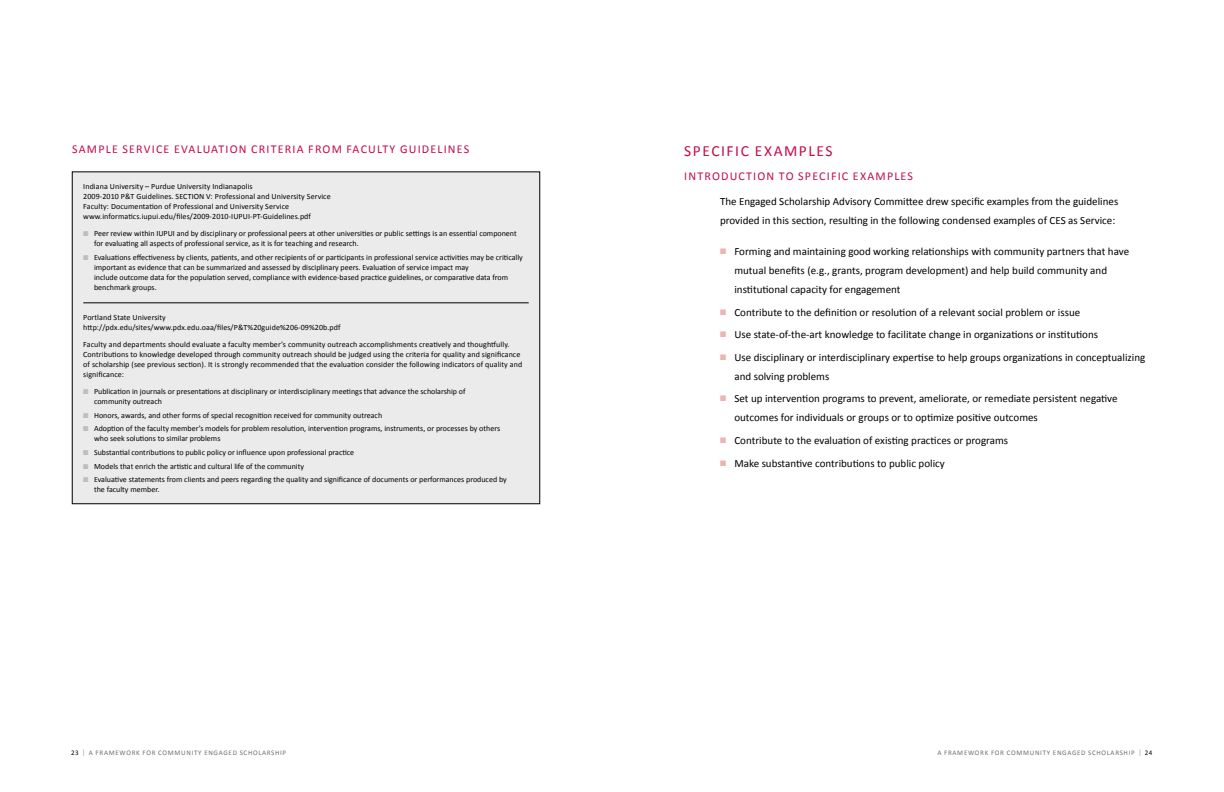
<style>
.page{position:relative;width:1224px;height:792px;background:#fff}
.page>*{position:absolute;margin:0;border:0;box-sizing:border-box;transform-origin:0 0}
.t1{font:15.5px "Calibri";letter-spacing:.1em;color:#c60c46}
.t2{font:12px "Calibri";letter-spacing:.1em;color:#c60c46}
.t3{font:11px/19px "Calibri";color:#000}
.t4{font:8px/10px "Calibri";color:#000}
.t5{font:7px "Calibri";letter-spacing:.1em;color:#6d6e71}
.s1{color:#bcbec0}
.s2{color:#ebb5b2}
.s3{color:#000}
.s4{font-size:10.5px}
</style>
<div class="page">
<div style="left:72px;top:172px;width:468px;height:332px;background:#ebebec"></div>
<hr style="left:83px;top:303px;width:446px;height:1px;background:#000">
<div style="left:72px;top:172px;width:468px;height:332px;border:1px solid #000"></div>
<h2 class="t2" style="left:72px;top:141px;width:399px">Sample Service Evaluation Criteria from Faculty Guidelines</h2>
<p class="t4" style="left:83px;top:181px;width:249px">Indiana University – Purdue University Indianapolis<br>2009-2010 P&amp;T Guidelines. SECTION V: Professional and University Service Faculty: Documentation of Professional and University Service www.informatics.iupui.edu/files/2009-2010-IUPUI-PT-Guidelines.pdf</p>
<p class="t4" style="left:94px;top:228px;width:424px;text-indent:-11px"><span class="s1">■</span> Peer review within IUPUI and by disciplinary or professional peers at other universities or public settings is an essential component for evaluating all aspects of professional service, as it is for teaching and research.</p>
<p class="t4" style="left:94px;top:252px;width:430px;text-indent:-11px"><span class="s1">■</span> Evaluations effectiveness by clients, patients, and other recipients of or participants in professional service activities may be critically important as evidence that can be summarized and assessed by disciplinary peers. Evaluation of service impact may<br>include outcome data for the population served, compliance with evidence-based practice guidelines, or comparative data from benchmark groups.</p>
<p class="t4" style="left:83px;top:312px;width:259px">Portland State University http://pdx.edu/sites/www.pdx.edu.oaa/files/P&amp;T%20guide%206-09%20b.pdf</p>
<p class="t4" style="left:83px;top:339px;width:441px">Faculty and departments should evaluate a faculty member’s community outreach accomplishments creatively and thoughtfully.<br>Contributions to knowledge developed through community outreach should be judged using the criteria for quality and significance of scholarship (see previous section). It is strongly recommended that the evaluation consider the following indicators of quality and significance:</p>
<p class="t4" style="left:94px;top:387px;width:373px;text-indent:-11px"><span class="s1">■</span> Publication in journals or presentations at disciplinary or interdisciplinary meetings that advance the scholarship of community outreach</p>
<p class="t4" style="left:83px;top:410px;width:300px"><span class="s1">■</span> Honors, awards, and other forms of special recognition received for community outreach</p>
<p class="t4" style="left:94px;top:424px;width:408px;text-indent:-11px"><span class="s1">■</span> Adoption of the faculty member’s models for problem resolution, intervention programs, instruments, or processes by others who seek solutions to similar problems</p>
<p class="t4" style="left:83px;top:447px;width:272px"><span class="s1">■</span> Substantial contributions to public policy or influence upon professional practice</p>
<p class="t4" style="left:83px;top:461px;width:222px"><span class="s1">■</span> Models that enrich the artistic and cultural life of the community</p>
<p class="t4" style="left:94px;top:475px;width:414px;text-indent:-11px"><span class="s1">■</span> Evaluative statements from clients and peers regarding the quality and significance of documents or performances produced by the faculty member.</p>
<h1 class="t1" style="left:684px;top:141px;width:150px">Specific Examples</h1>
<h2 class="t2" style="left:684px;top:169px;width:230px">I ntroduction to Specific Examples</h2>
<h3 class="t3" style="left:720px;top:192px;width:400px">The Engaged Scholarship Advisory Committee drew specific examples from the guidelines provided in this section, resulting in the following condensed examples of CES as Service:</h3>
<h3 class="t3" style="left:734px;top:242px;width:396px;text-indent:-14px"><span class="s2">■</span> Forming and maintaining good working relationships with community partners that have mutual benefits (e.g., grants, program development) and help build community and institutional capacity for engagement</h3>
<h3 class="t3" style="left:720px;top:303px;width:362px"><span class="s2">■</span> Contribute to the definition or resolution of a relevant social problem or issue</h3>
<h3 class="t3" style="left:720px;top:325px;width:380px"><span class="s2">■</span> Use state-of-the-art knowledge to facilitate change in organizations or institutions</h3>
<h3 class="t3" style="left:734px;top:348px;width:413px;text-indent:-14px"><span class="s2">■</span> Use disciplinary or interdisciplinary expertise to help groups organizations in conceptualizing and solving problems</h3>
<h3 class="t3" style="left:734px;top:389px;width:385px;text-indent:-14px"><span class="s2">■</span> Set up intervention programs to prevent, ameliorate, or remediate persistent negative outcomes for individuals or groups or to optimize positive outcomes</h3>
<h3 class="t3" style="left:720px;top:431px;width:290px"><span class="s2">■</span> Contribute to the evaluation of existing practices or programs</h3>
<h3 class="t3" style="left:720px;top:454px;width:226px"><span class="s2">■</span> Make substantive contributions to public policy</h3>
<p class="t5" style="left:71px;top:748px;width:216px"><span class="s3">23</span> <span class="s4">I</span> a framework for community engaged scholarship</p>
<p class="t5" style="left:937px;top:748px;width:216px">a framework for community engaged scholarship <span class="s4">I</span> <span class="s3">24</span></p>
</div>
